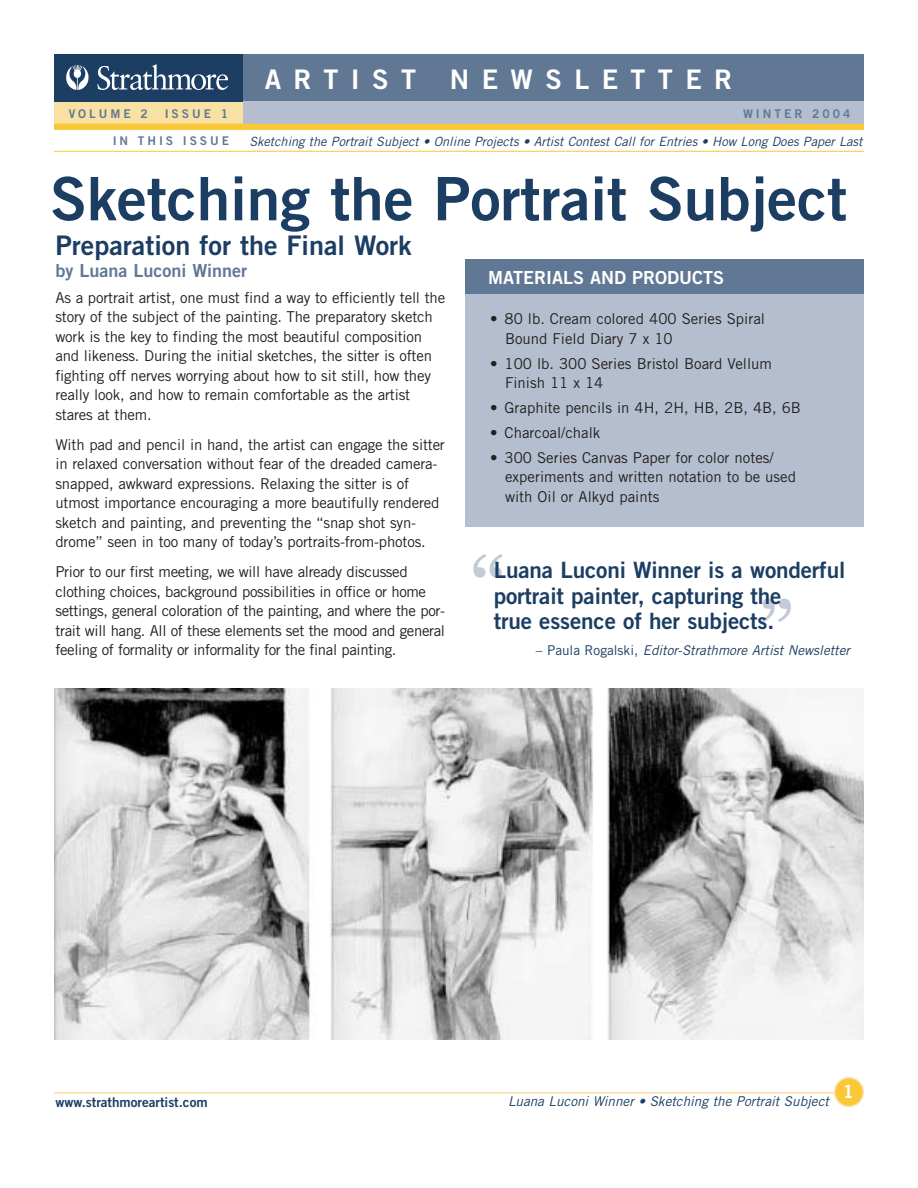
<style>
.page{position:relative;width:918px;height:1188px;background:#fff}
.page>*{position:absolute;margin:0;border:0;box-sizing:border-box;transform-origin:0 0}
.t1{font:90px "Georgia";color:#c4cbd8}
.t2{font:60px "Trade Gothic Bold Two";color:#1c3e63}
.t3{font:27px "Trade Gothic Bold Two";color:#1c3e63}
.t4{font:27px "Trade Gothic Bold Two";letter-spacing:.46em;color:#fff}
.t5{font:22.5px/25.5px "Trade Gothic Bold Two";letter-spacing:-.005em;color:#1c3e63}
.t6{font:18px "Trade Gothic Bold Two";color:#fff}
.t7{font:18px "Trade Gothic Bold Two";color:#617895}
.t8{font:15px/19.5px "Trade Gothic";letter-spacing:-.01em;color:#231f1f}
.t9{font:italic 13.5px "Trade Gothic";color:#1c3e63}
.t10{font:13.5px "Trade Gothic Bold Two";color:#1c3e63}
.t11{font:italic 12.75px "Trade Gothic";color:#1c3e63}
.t12{font:12px "Trade Gothic Bold Two";letter-spacing:.245em;color:#617895}
.s1{font-style:normal}
</style>
<div class="page">
<div style="left:54px;top:101px;width:189px;height:26px;background:#f9e0a3"></div>
<hr style="left:54px;top:1092px;width:810px;height:2px;background:#f9e0a3">
<svg style="left:834px;top:1077px;width:30px;height:30px"></svg>
<div style="left:243px;top:54px;width:621px;height:47px;background:#617895"></div>
<svg style="left:54px;top:54px;width:189px;height:47px;background:#385676"></svg>
<div style="left:243px;top:101px;width:621px;height:23px;background:#b4bece"></div>
<div style="left:54px;top:124px;width:810px;height:6px;background:#f9c737"></div>
<hr style="left:54px;top:151px;width:810px;height:1px;background:#f9c737">
<div style="left:466px;top:294px;width:398px;height:232px;background:#b4bece"></div>
<img style="left:55px;top:688px;width:809px;height:352px">
<div style="left:466px;top:260px;width:398px;height:34px;background:#617895"></div>
<h3 class="t4" style="left:265px;top:69px;width:153px">ARTIST</h3>
<h3 class="t4" style="left:450px;top:69px;width:284px">NEWSLETTER</h3>
<p class="t12" style="left:69px;top:109px;width:81px">VOLUME 2</p>
<p class="t12" style="left:165px;top:109px;width:65px">ISSUE 1</p>
<p class="t12" style="left:743px;top:109px;width:109px">WINTER 2004</p>
<p class="t12" style="left:113px;top:136px;width:118px">IN THIS ISSUE</p>
<p class="t11" style="left:249px;top:136px;width:615px">Sketching the Portrait Subject • Online Projects • Artist Contest Call for Entries • How Long Does Paper Last</p>
<h2 class="t2" style="left:50px;top:177px;width:798px">Sketching the Portrait Subject</h2>
<h3 class="t3" style="left:56px;top:235px;width:358px">Preparation for the Final Work</h3>
<p class="t7" style="left:56px;top:264px;width:193px">by Luana Luconi Winner</p>
<p class="t8" style="left:56px;top:289px;width:391px">As a portrait artist, one must find a way to efficiently tell the story of the subject of the painting. The preparatory sketch work is the key to finding the most beautiful composition and likeness. During the initial sketches, the sitter is often fighting off nerves worrying about how to sit still, how they really look, and how to remain comfortable as the artist stares at them.</p>
<p class="t8" style="left:56px;top:436px;width:391px">With pad and pencil in hand, the artist can engage the sitter in relaxed conversation without fear of the dreaded camera&shy;snapped, awkward expressions. Relaxing the sitter is of utmost importance encouraging a more beautifully rendered sketch and painting, and preventing the “snap shot syn&shy;drome” seen in too many of today’s portraits-from-photos.</p>
<p class="t8" style="left:56px;top:563px;width:391px">Prior to our first meeting, we will have already discussed clothing choices, background possibilities in office or home settings, general coloration of the painting, and where the por&shy;trait will hang. All of these elements set the mood and general feeling of formality or informality for the final painting.</p>
<p class="t6" style="left:488px;top:271px;width:238px">MATERIALS AND PRODUCTS</p>
<p class="t8" style="left:505px;top:311px;width:261px;text-indent:-15px">• 80 lb. Cream colored 400 Series Spiral<br>Bound Field Diary 7 x 10</p>
<p class="t8" style="left:505px;top:355px;width:268px;text-indent:-15px">• 100 lb. 300 Series Bristol Board Vellum<br>Finish 11 x 14</p>
<p class="t8" style="left:490px;top:399px;width:312px">• Graphite pencils in 4H, 2H, HB, 2B, 4B, 6B</p>
<p class="t8" style="left:490px;top:424px;width:112px">• Charcoal/chalk</p>
<p class="t8" style="left:505px;top:449px;width:292px;text-indent:-15px">• 300 Series Canvas Paper for color notes/ experiments and written notation to be used with Oil or Alkyd paints</p>
<h1 class="t1" style="left:470px;top:553px;width:38px">“</h1>
<h3 class="t5" style="left:494px;top:559px;width:353px">Luana Luconi Winner is a wonderful portrait painter, capturing the<br>true essence of her subjects.</h3>
<p class="t9" style="left:536px;top:645px;width:316px"><span class="s1">– Paula Rogalski,</span> Editor-Strathmore Artist Newsletter</p>
<h1 class="t1" style="left:794px;top:623px;width:38px;rotate:-180deg">“</h1>
<p class="t10" style="left:56px;top:1097px;width:154px">www.strathmoreartist.com</p>
<p class="t9" style="left:508px;top:1097px;width:322px">Luana Luconi Winner • Sketching the Portrait Subject</p>
<p class="t6" style="left:843px;top:1085px;width:12px">1</p>
</div>
